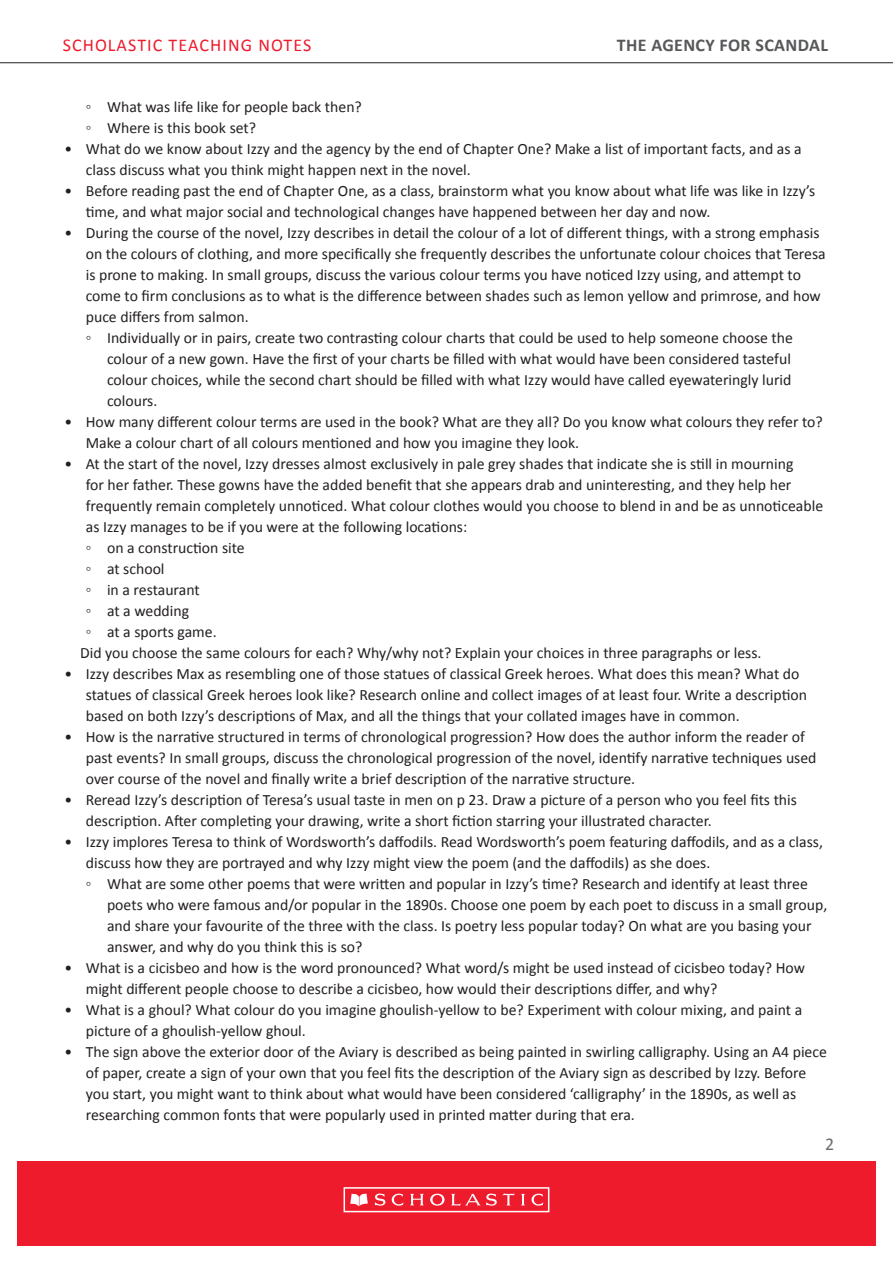
<style>
.page{position:relative;width:893px;height:1263px;background:#fff}
.page>*{position:absolute;margin:0;border:0;box-sizing:border-box;transform-origin:0 0}
.t1{font:18px "Calibri";letter-spacing:.06em;color:#ee1b2d}
.t2{font:700 18px "Calibri";letter-spacing:.02em;color:#57585a}
.t3{font:18px "Calibri";color:#6c6d70}
.Bullet_points_copy_2{font:15.75px/21px "Calibri";color:#231f20}
</style>
<div class="page">
<div style="left:17px;top:1161px;width:859px;height:85px;background:#ee1b2d"></div>
<div style="left:344px;top:1187px;width:205px;height:25px;border:2px solid #fff"></div>
<svg style="left:350px;top:1193px;width:18px;height:13px"></svg>
<svg style="left:375px;top:1193px;width:28px;height:13px"></svg>
<svg style="left:410px;top:1194px;width:14px;height:11px"></svg>
<svg style="left:521px;top:1194px;width:4px;height:11px"></svg>
<svg style="left:531px;top:1193px;width:12px;height:13px"></svg>
<svg style="left:430px;top:1194px;width:15px;height:11px"></svg>
<svg style="left:451px;top:1193px;width:64px;height:13px"></svg>
<hr style="left:0;top:62px;width:893px;height:1px;background:#231f20">
<p class="t1" style="left:63px;top:32px;width:250px">SCHOLASTIC TEACHING NOTES</p>
<p class="t2" style="left:617px;top:32px;width:213px">THE AGENCY FOR SCANDAL</p>
<p class="Bullet_points_copy_2" style="left:86px;top:96px;width:278px">◦ What was life like for people back then?</p>
<p class="Bullet_points_copy_2" style="left:86px;top:117px;width:172px">◦ Where is this book set?</p>
<p class="Bullet_points_copy_2" style="left:86px;top:138px;width:717px;text-indent:-21px">• What do we know about Izzy and the agency by the end of Chapter One? Make a list of important facts, and as a class discuss what you think might happen next in the novel.</p>
<p class="Bullet_points_copy_2" style="left:86px;top:180px;width:731px;text-indent:-21px">• Before reading past the end of Chapter One, as a class, brainstorm what you know about what life was like in Izzy’s time, and what major social and technological changes have happened between her day and now.</p>
<p class="Bullet_points_copy_2" style="left:86px;top:222px;width:741px;text-indent:-21px">• During the course of the novel, Izzy describes in detail the colour of a lot of different things, with a strong emphasis on the colours of clothing, and more specifically she frequently describes the unfortunate colour choices that Teresa is prone to making. In small groups, discuss the various colour terms you have noticed Izzy using, and attempt to come to firm conclusions as to what is the difference between shades such as lemon yellow and primrose, and how puce differs from salmon.</p>
<p class="Bullet_points_copy_2" style="left:107px;top:327px;width:687px;text-indent:-21px">◦ Individually or in pairs, create two contrasting colour charts that could be used to help someone choose the colour of a new gown. Have the first of your charts be filled with what would have been considered tasteful colour choices, while the second chart should be filled with what Izzy would have called eyewateringly lurid colours.</p>
<p class="Bullet_points_copy_2" style="left:86px;top:411px;width:738px;text-indent:-21px">• How many different colour terms are used in the book? What are they all? Do you know what colours they refer to?<br>Make a colour chart of all colours mentioned and how you imagine they look.</p>
<p class="Bullet_points_copy_2" style="left:86px;top:453px;width:739px;text-indent:-21px">• At the start of the novel, Izzy dresses almost exclusively in pale grey shades that indicate she is still in mourning<br>for her father. These gowns have the added benefit that she appears drab and uninteresting, and they help her frequently remain completely unnoticed. What colour clothes would you choose to blend in and be as unnoticeable as Izzy manages to be if you were at the following locations:</p>
<p class="Bullet_points_copy_2" style="left:86px;top:537px;width:160px">◦ on a construction site</p>
<p class="Bullet_points_copy_2" style="left:86px;top:558px;width:80px">◦ at school</p>
<p class="Bullet_points_copy_2" style="left:86px;top:579px;width:115px">◦ in a restaurant</p>
<p class="Bullet_points_copy_2" style="left:86px;top:600px;width:105px">◦ at a wedding</p>
<p class="Bullet_points_copy_2" style="left:86px;top:621px;width:132px">◦ at a sports game.</p>
<p class="Bullet_points_copy_2" style="left:80px;top:642px;width:683px">Did you choose the same colours for each? Why/why not? Explain your choices in three paragraphs or less.</p>
<p class="Bullet_points_copy_2" style="left:86px;top:663px;width:723px;text-indent:-21px">• Izzy describes Max as resembling one of those statues of classical Greek heroes. What does this mean? What do statues of classical Greek heroes look like? Research online and collect images of at least four. Write a description based on both Izzy’s descriptions of Max, and all the things that your collated images have in common.</p>
<p class="Bullet_points_copy_2" style="left:86px;top:726px;width:732px;text-indent:-21px">• How is the narrative structured in terms of chronological progression? How does the author inform the reader of past events? In small groups, discuss the chronological progression of the novel, identify narrative techniques used over course of the novel and finally write a brief description of the narrative structure.</p>
<p class="Bullet_points_copy_2" style="left:86px;top:789px;width:713px;text-indent:-21px">• Reread Izzy’s description of Teresa’s usual taste in men on p 23. Draw a picture of a person who you feel fits this description. After completing your drawing, write a short fiction starring your illustrated character.</p>
<p class="Bullet_points_copy_2" style="left:86px;top:831px;width:739px;text-indent:-21px">• Izzy implores Teresa to think of Wordsworth’s daffodils. Read Wordsworth’s poem featuring daffodils, and as a class, discuss how they are portrayed and why Izzy might view the poem (and the daffodils) as she does.</p>
<p class="Bullet_points_copy_2" style="left:107px;top:873px;width:722px;text-indent:-21px">◦ What are some other poems that were written and popular in Izzy’s time? Research and identify at least three poets who were famous and/or popular in the 1890s. Choose one poem by each poet to discuss in a small group, and share your favourite of the three with the class. Is poetry less popular today? On what are you basing your answer, and why do you think this is so?</p>
<p class="Bullet_points_copy_2" style="left:86px;top:957px;width:721px;text-indent:-21px">• What is a cicisbeo and how is the word pronounced? What word/s might be used instead of cicisbeo today? How might different people choose to describe a cicisbeo, how would their descriptions differ, and why?</p>
<p class="Bullet_points_copy_2" style="left:86px;top:999px;width:718px;text-indent:-21px">• What is a ghoul? What colour do you imagine ghoulish-yellow to be? Experiment with colour mixing, and paint a picture of a ghoulish-yellow ghoul.</p>
<p class="Bullet_points_copy_2" style="left:86px;top:1041px;width:743px;text-indent:-21px">• The sign above the exterior door of the Aviary is described as being painted in swirling calligraphy. Using an A4 piece of paper, create a sign of your own that you feel fits the description of the Aviary sign as described by Izzy. Before you start, you might want to think about what would have been considered ‘calligraphy’ in the 1890s, as well as researching common fonts that were popularly used in printed matter during that era.</p>
<p class="t3" style="left:825px;top:1131px;width:11px">2</p>
</div>
